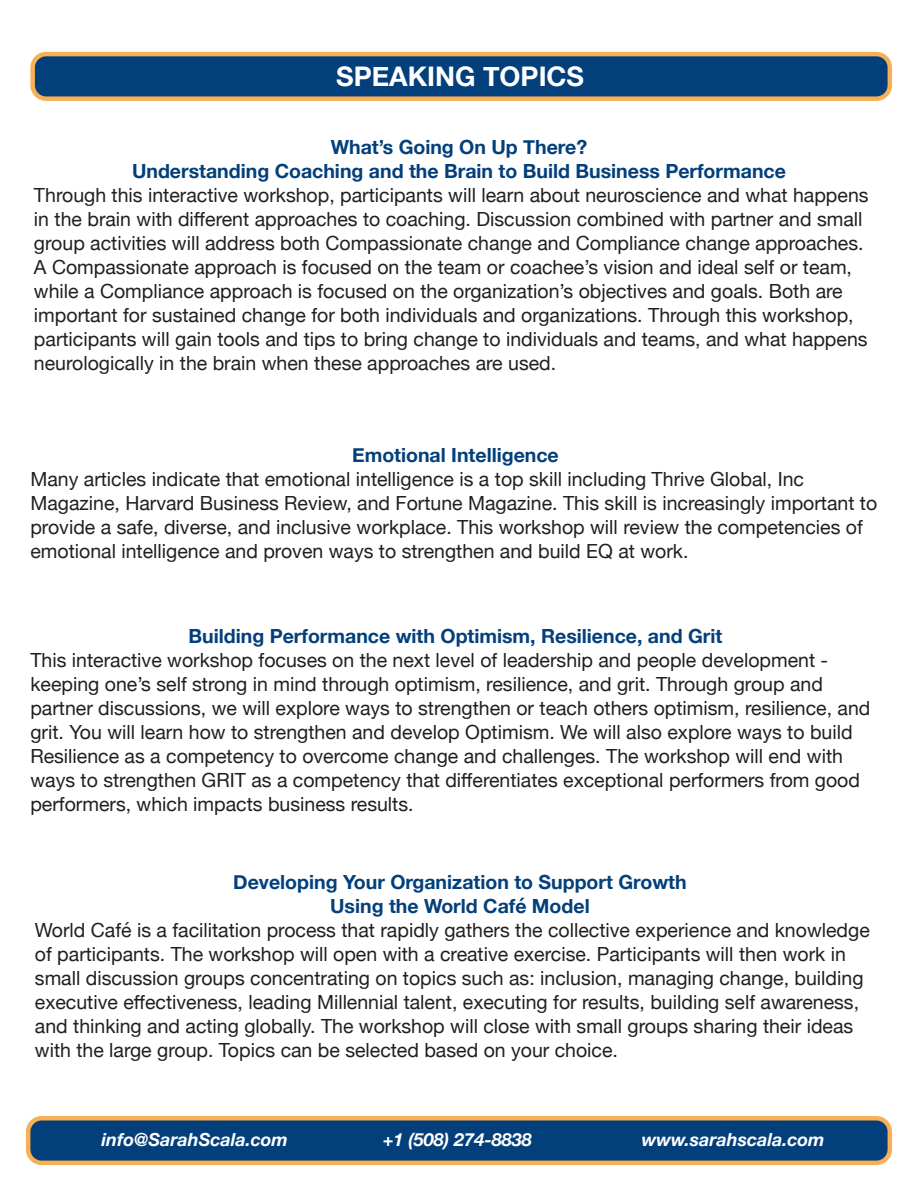
<style>
.page{position:relative;width:918px;height:1188px;background:#fff}
.page>*{position:absolute;margin:0;border:0;box-sizing:border-box;transform-origin:0 0}
.t1{font:700 27px "Helvetica Neue";color:#fff}
.t2{font:19.5px/24px "Helvetica Neue";color:#231f20}
.t3{font:700 19.5px "Helvetica Neue";color:#033f7b}
.t4{font:italic 700 18px "Helvetica Neue";color:#fff}
</style>
<div class="page">
<div style="left:28px;top:1118px;width:862px;height:45px;background:#033f7b;border-radius:14px"></div>
<div style="left:26px;top:1116px;width:866px;height:49px;border:4px solid #f8b056;border-radius:14px"></div>
<div style="left:33px;top:54px;width:857px;height:45px;background:#033f7b;border-radius:14px"></div>
<div style="left:30px;top:52px;width:862px;height:49px;border:4px solid #f8b056;border-radius:14px"></div>
<p class="t1" style="left:336px;top:55px;width:249px">SPEAKING TOPICS</p>
<p class="t3" style="left:331px;top:132px;width:258px">What’s Going On Up There?</p>
<p class="t3" style="left:132px;top:155px;width:655px">Understanding Coaching and the Brain to Build Business Performance</p>
<p class="t2" style="left:34px;top:184px;width:836px">Through this interactive workshop, participants will learn about neuroscience and what happens in the brain with different approaches to coaching. Discussion combined with partner and small group activities will address both Compassionate change and Compliance change approaches.<br>A Compassionate approach is focused on the team or coachee’s vision and ideal self or team, while a Compliance approach is focused on the organization’s objectives and goals. Both are important for sustained change for both individuals and organizations. Through this workshop, participants will gain tools and tips to bring change to individuals and teams, and what happens neurologically in the brain when these approaches are used.</p>
<p class="t3" style="left:352px;top:439px;width:208px">Emotional Intelligence</p>
<p class="t2" style="left:30px;top:468px;width:848px">Many articles indicate that emotional intelligence is a top skill including Thrive Global, Inc Magazine, Harvard Business Review, and Fortune Magazine. This skill is increasingly important to provide a safe, diverse, and inclusive workplace. This workshop will review the competencies of emotional intelligence and proven ways to strengthen and build EQ at work.</p>
<p class="t3" style="left:189px;top:621px;width:535px">Building Performance with Optimism, Resilience, and Grit</p>
<p class="t2" style="left:30px;top:649px;width:842px">This interactive workshop focuses on the next level of leadership and people development - keeping one’s self strong in mind through optimism, resilience, and grit. Through group and partner discussions, we will explore ways to strengthen or teach others optimism, resilience, and grit. You will learn how to strengthen and develop Optimism. We will also explore ways to build Resilience as a competency to overcome change and challenges. The workshop will end with ways to strengthen GRIT as a competency that differentiates exceptional performers from good performers, which impacts business results.</p>
<p class="t3" style="left:233px;top:867px;width:455px">Developing Your Organization to Support Growth</p>
<p class="t3" style="left:330px;top:891px;width:261px">Using the World Café Model</p>
<p class="t2" style="left:35px;top:920px;width:836px">World Café is a facilitation process that rapidly gathers the collective experience and knowledge of participants. The workshop will open with a creative exercise. Participants will then work in small discussion groups concentrating on topics such as: inclusion, managing change, building executive effectiveness, leading Millennial talent, executing for results, building self awareness, and thinking and acting globally. The workshop will close with small groups sharing their ideas with the large group. Topics can be selected based on your choice.</p>
<p class="t4" style="left:101px;top:1125px;width:188px">info@SarahScala.com</p>
<p class="t4" style="left:383px;top:1125px;width:150px">+1 (508) 274-8838</p>
<p class="t4" style="left:642px;top:1125px;width:184px">www.sarahscala.com</p>
</div>
